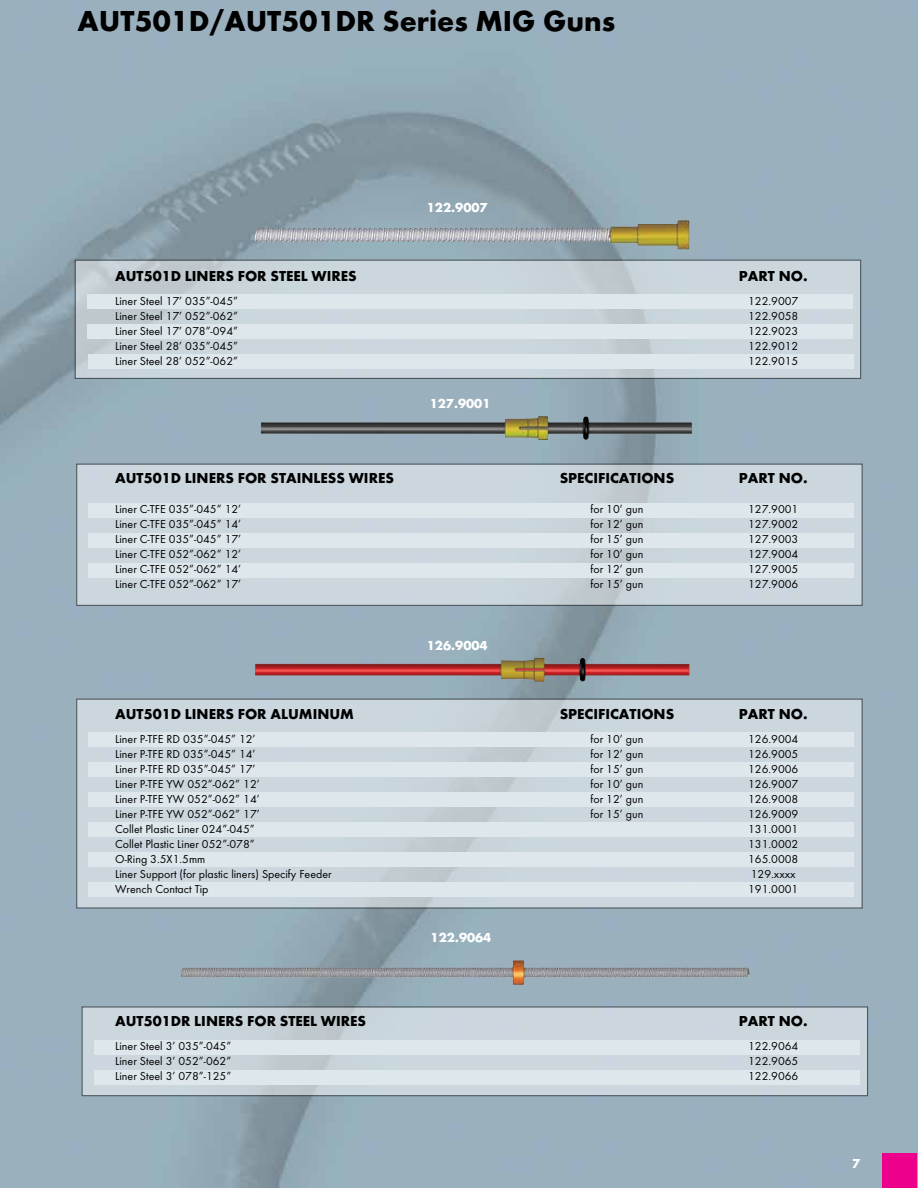
<style>
.page{position:relative;width:918px;height:1188px;background:#fff}
.page>*{position:absolute;margin:0;border:0;box-sizing:border-box;transform-origin:0 0}
.t1{font:700 30px "Futura TOT";color:#000}
.t2{font:700 15px "Futura TOT";color:#000}
.t3{font:700 13.5px "Futura TOT";color:#fff}
.t4{font:12px "Futura TOT";color:#000}
</style>
<div class="page">
<img style="left:0;top:0;width:918px;height:1188px">
<div style="left:82px;top:1007px;width:786px;height:89px;background:linear-gradient(to right,#c8d3d9,#cdd7de)"></div>
<img style="left:448px;top:960px;width:65px;height:8px">
<img style="left:255px;top:658px;width:435px;height:24px">
<div style="left:94px;top:1040px;width:765px;height:15px;background:#dee7ec"></div>
<div style="left:77px;top:464px;width:785px;height:141px;background:#ccd7dd"></div>
<div style="left:89px;top:503px;width:765px;height:15px;background:#dee7ec"></div>
<div style="left:89px;top:533px;width:765px;height:15px;background:#dee7ec"></div>
<div style="left:89px;top:563px;width:765px;height:15px;background:#dee7ec"></div>
<svg style="left:78px;top:701px;width:783px;height:206px;background:#cbd6dc"></svg>
<div style="left:89px;top:733px;width:765px;height:14px;background:#dee7ec"></div>
<div style="left:89px;top:763px;width:765px;height:14px;background:#dee7ec"></div>
<div style="left:89px;top:793px;width:765px;height:14px;background:#dee7ec"></div>
<div style="left:89px;top:823px;width:765px;height:14px;background:#dee7ec"></div>
<div style="left:89px;top:853px;width:765px;height:14px;background:#dee7ec"></div>
<div style="left:89px;top:883px;width:765px;height:14px;background:#dee7ec"></div>
<svg style="left:77px;top:262px;width:782px;height:115px;background:#c9d4da"></svg>
<div style="left:87px;top:295px;width:765px;height:14px;background:#dee7ec"></div>
<div style="left:87px;top:325px;width:765px;height:14px;background:#dee7ec"></div>
<div style="left:89px;top:355px;width:765px;height:14px;background:#dee7ec"></div>
<div style="left:94px;top:1070px;width:765px;height:15px;background:#dee7ec"></div>
<img style="left:321px;top:220px;width:356px;height:10px">
<img style="left:261px;top:416px;width:431px;height:24px">
<div style="left:883px;top:1154px;width:34px;height:34px;background:#ec008c"></div>
<h1 class="t1" style="left:78px;top:3px;width:539px">AUT501D/AUT501DR Series MIG Guns</h1>
<p class="t3" style="left:427px;top:199px;width:62px">122.9007</p>
<p class="t2" style="left:115px;top:267px;width:243px">AUT501D LINERS FOR STEEL WIRES</p>
<p class="t2" style="left:739px;top:267px;width:70px">PART NO.</p>
<p class="t4" style="left:115px;top:294px;width:124px">Liner Steel 17’ 035”-045”</p>
<p class="t4" style="left:748px;top:294px;width:52px">122.9007</p>
<p class="t4" style="left:115px;top:309px;width:124px">Liner Steel 17’ 052”-062”</p>
<p class="t4" style="left:748px;top:309px;width:52px">122.9058</p>
<p class="t4" style="left:115px;top:324px;width:124px">Liner Steel 17’ 078”-094”</p>
<p class="t4" style="left:748px;top:324px;width:52px">122.9023</p>
<p class="t4" style="left:115px;top:339px;width:124px">Liner Steel 28’ 035”-045”</p>
<p class="t4" style="left:748px;top:339px;width:52px">122.9012</p>
<p class="t4" style="left:115px;top:354px;width:124px">Liner Steel 28’ 052”-062”</p>
<p class="t4" style="left:748px;top:354px;width:52px">122.9015</p>
<p class="t3" style="left:430px;top:395px;width:62px">127.9001</p>
<p class="t2" style="left:115px;top:469px;width:280px">AUT501D LINERS FOR STAINLESS WIRES</p>
<p class="t2" style="left:560px;top:469px;width:116px">SPECIFICATIONS</p>
<p class="t2" style="left:739px;top:469px;width:70px">PART NO.</p>
<p class="t4" style="left:115px;top:502px;width:128px">Liner C-TFE 035”-045” 12’</p>
<p class="t4" style="left:591px;top:502px;width:54px">for 10’ gun</p>
<p class="t4" style="left:748px;top:502px;width:52px">127.9001</p>
<p class="t4" style="left:115px;top:517px;width:128px">Liner C-TFE 035”-045” 14’</p>
<p class="t4" style="left:591px;top:517px;width:54px">for 12’ gun</p>
<p class="t4" style="left:748px;top:517px;width:52px">127.9002</p>
<p class="t4" style="left:115px;top:532px;width:128px">Liner C-TFE 035”-045” 17’</p>
<p class="t4" style="left:591px;top:532px;width:54px">for 15’ gun</p>
<p class="t4" style="left:748px;top:532px;width:52px">127.9003</p>
<p class="t4" style="left:115px;top:547px;width:128px">Liner C-TFE 052”-062” 12’</p>
<p class="t4" style="left:591px;top:547px;width:54px">for 10’ gun</p>
<p class="t4" style="left:748px;top:547px;width:52px">127.9004</p>
<p class="t4" style="left:115px;top:562px;width:128px">Liner C-TFE 052”-062” 14’</p>
<p class="t4" style="left:591px;top:562px;width:54px">for 12’ gun</p>
<p class="t4" style="left:748px;top:562px;width:52px">127.9005</p>
<p class="t4" style="left:115px;top:577px;width:128px">Liner C-TFE 052”-062” 17’</p>
<p class="t4" style="left:591px;top:577px;width:54px">for 15’ gun</p>
<p class="t4" style="left:748px;top:577px;width:52px">127.9006</p>
<p class="t3" style="left:427px;top:637px;width:62px">126.9004</p>
<p class="t2" style="left:115px;top:705px;width:240px">AUT501D LINERS FOR ALUMINUM</p>
<p class="t2" style="left:560px;top:705px;width:116px">SPECIFICATIONS</p>
<p class="t2" style="left:739px;top:705px;width:70px">PART NO.</p>
<p class="t4" style="left:115px;top:732px;width:142px">Liner P-TFE RD 035”-045” 12’</p>
<p class="t4" style="left:591px;top:732px;width:54px">for 10’ gun</p>
<p class="t4" style="left:748px;top:732px;width:52px">126.9004</p>
<p class="t4" style="left:115px;top:747px;width:142px">Liner P-TFE RD 035”-045” 14’</p>
<p class="t4" style="left:591px;top:747px;width:54px">for 12’ gun</p>
<p class="t4" style="left:748px;top:747px;width:52px">126.9005</p>
<p class="t4" style="left:115px;top:762px;width:142px">Liner P-TFE RD 035”-045” 17’</p>
<p class="t4" style="left:591px;top:762px;width:54px">for 15’ gun</p>
<p class="t4" style="left:748px;top:762px;width:52px">126.9006</p>
<p class="t4" style="left:115px;top:777px;width:146px">Liner P-TFE YW 052”-062” 12’</p>
<p class="t4" style="left:591px;top:777px;width:54px">for 10’ gun</p>
<p class="t4" style="left:748px;top:777px;width:52px">126.9007</p>
<p class="t4" style="left:115px;top:792px;width:146px">Liner P-TFE YW 052”-062” 14’</p>
<p class="t4" style="left:591px;top:792px;width:54px">for 12’ gun</p>
<p class="t4" style="left:748px;top:792px;width:52px">126.9008</p>
<p class="t4" style="left:115px;top:807px;width:146px">Liner P-TFE YW 052”-062” 17’</p>
<p class="t4" style="left:591px;top:807px;width:54px">for 15’ gun</p>
<p class="t4" style="left:748px;top:807px;width:52px">126.9009</p>
<p class="t4" style="left:115px;top:822px;width:141px">Collet Plastic Liner 024”-045”</p>
<p class="t4" style="left:748px;top:822px;width:52px">131.0001</p>
<p class="t4" style="left:115px;top:837px;width:141px">Collet Plastic Liner 052”-078”</p>
<p class="t4" style="left:748px;top:837px;width:52px">131.0002</p>
<p class="t4" style="left:115px;top:852px;width:92px">O-Ring 3.5X1.5mm</p>
<p class="t4" style="left:748px;top:852px;width:52px">165.0008</p>
<p class="t4" style="left:115px;top:867px;width:218px">Liner Support (for plastic liners) Specify Feeder</p>
<p class="t4" style="left:751px;top:867px;width:46px">129.xxxx</p>
<p class="t4" style="left:115px;top:882px;width:95px">Wrench Contact Tip</p>
<p class="t4" style="left:748px;top:882px;width:52px">191.0001</p>
<p class="t3" style="left:431px;top:929px;width:62px">122.9064</p>
<p class="t2" style="left:115px;top:1012px;width:252px">AUT501DR LINERS FOR STEEL WIRES</p>
<p class="t2" style="left:739px;top:1012px;width:70px">PART NO.</p>
<p class="t4" style="left:115px;top:1039px;width:118px">Liner Steel 3’ 035”-045”</p>
<p class="t4" style="left:748px;top:1039px;width:52px">122.9064</p>
<p class="t4" style="left:115px;top:1054px;width:118px">Liner Steel 3’ 052”-062”</p>
<p class="t4" style="left:748px;top:1054px;width:52px">122.9065</p>
<p class="t4" style="left:115px;top:1069px;width:118px">Liner Steel 3’ 078”-125”</p>
<p class="t4" style="left:748px;top:1069px;width:52px">122.9066</p>
<p class="t3" style="left:852px;top:1155px;width:10px">7</p>
</div>
